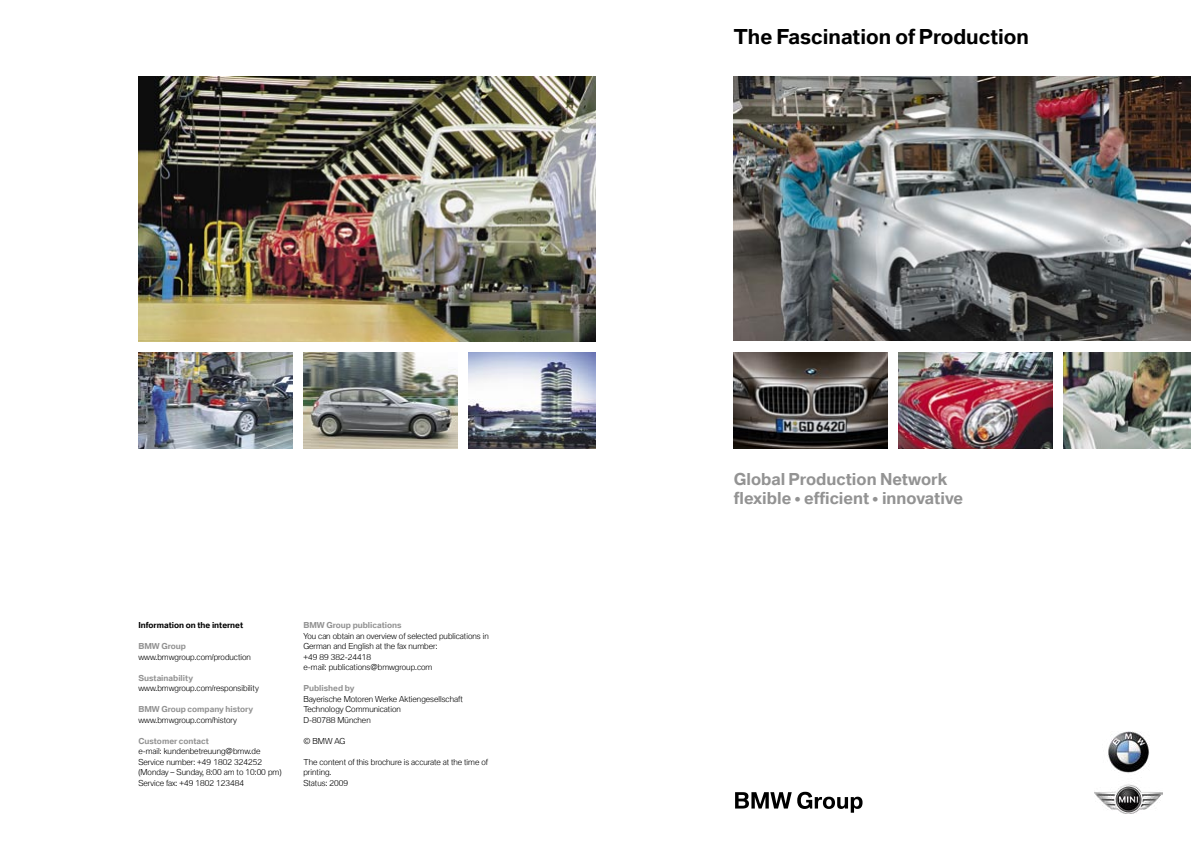
<style>
.page{position:relative;width:1191px;height:842px;background:#fff}
.page>*{position:absolute;margin:0;border:0;box-sizing:border-box;transform-origin:0 0}
.Headline{font:300 20px "BMW Type";color:#000}
.Headline-2{font:300 16px "BMW Type";color:#939393}
.Tabelle{font:300 8px/10.5px "BMW Type";color:#000}
.Tabelle-2{font:300 8px "BMW Type";color:#939393}
.Tabelle-3{font:300 8px "BMW Type";color:#000}
.s1{font-size:12px}
</style>
<div class="page">
<img style="left:734px;top:77px;width:457px;height:263px">
<svg style="left:735px;top:792px;width:56px;height:16px"></svg>
<svg style="left:797px;top:792px;width:65px;height:21px"></svg>
<img style="left:1094px;top:731px;width:68px;height:83px">
<img style="left:1064px;top:352px;width:127px;height:96px">
<img style="left:899px;top:352px;width:153px;height:96px">
<img style="left:138px;top:352px;width:154px;height:96px">
<img style="left:303px;top:352px;width:154px;height:96px">
<img style="left:468px;top:352px;width:127px;height:96px">
<img style="left:138px;top:77px;width:457px;height:264px">
<img style="left:734px;top:352px;width:153px;height:96px">
<p class="Tabelle-3" style="left:138px;top:620px;width:106px">Information on the internet</p>
<p class="Tabelle-2" style="left:138px;top:641px;width:49px">BMW Group</p>
<p class="Tabelle" style="left:138px;top:651px;width:114px">www.bmwgroup.com/production</p>
<p class="Tabelle-2" style="left:138px;top:672px;width:56px">Sustainability</p>
<p class="Tabelle" style="left:138px;top:682px;width:122px">www.bmwgroup.com/responsibility</p>
<p class="Tabelle-2" style="left:138px;top:704px;width:116px">BMW Group company history</p>
<p class="Tabelle" style="left:138px;top:714px;width:100px">www.bmwgroup.com/history</p>
<p class="Tabelle-2" style="left:138px;top:735px;width:72px">Customer contact</p>
<p class="Tabelle" style="left:138px;top:745px;width:124px">e-mail: kundenbetreuung@bmw.de</p>
<p class="Tabelle" style="left:138px;top:756px;width:125px">Service number: +49 1802 324252</p>
<p class="Tabelle" style="left:138px;top:766px;width:145px">(Monday – Sunday, 8:00 am to 10:00 pm)</p>
<p class="Tabelle" style="left:138px;top:777px;width:107px">Service fax: +49 1802 123484</p>
<p class="Tabelle-2" style="left:303px;top:620px;width:100px">BMW Group publications</p>
<p class="Tabelle" style="left:303px;top:630px;width:187px">You can obtain an overview of selected publications in<br>German and English at the fax number:</p>
<p class="Tabelle" style="left:303px;top:651px;width:69px">+49 89 382-24418</p>
<p class="Tabelle" style="left:303px;top:661px;width:130px">e-mail: publications@bmwgroup.com</p>
<p class="Tabelle-2" style="left:303px;top:683px;width:53px">Published by</p>
<p class="Tabelle" style="left:303px;top:693px;width:161px">Bayerische Motoren Werke Aktiengesellschaft</p>
<p class="Tabelle" style="left:303px;top:703px;width:99px">Technology Communication</p>
<p class="Tabelle" style="left:303px;top:714px;width:69px">D-80788 München</p>
<p class="Tabelle" style="left:303px;top:735px;width:43px">© BMW AG</p>
<p class="Tabelle" style="left:303px;top:756px;width:186px">The content of this brochure is accurate at the time of printing.</p>
<p class="Tabelle" style="left:303px;top:777px;width:46px">Status: 2009</p>
<p class="Headline" style="left:734px;top:23px;width:296px">The Fascination of Production</p>
<p class="Headline-2" style="left:734px;top:468px;width:215px">Global Production Network</p>
<p class="Headline-2" style="left:734px;top:487px;width:231px">flexible <span class="s1">•</span> efficient <span class="s1">•</span> innovative</p>
</div>
